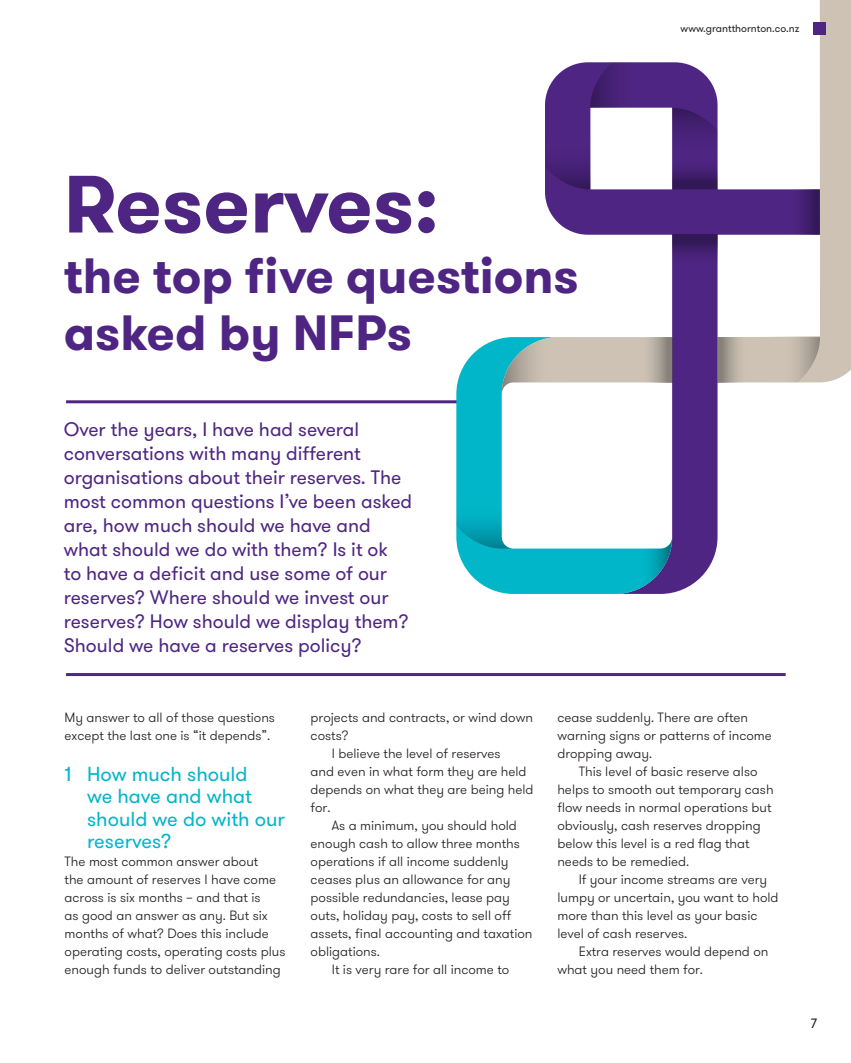
<style>
.page{position:relative;width:851px;height:1063px;background:#fff}
.page>*{position:absolute;margin:0;border:0;box-sizing:border-box;transform-origin:0 0}
.Heading{font:700 81px "GT Walsheim Pro";color:#4e2582}
.Heading-2{font:700 49.5px "GT Walsheim Pro";color:#4e2582}
.Sub_Heading_2{font:20.25px/22.5px "GT Walsheim Pro";color:#00b6c8}
.Opening_paragraph{font:19.5px/24px "GT Walsheim Pro";color:#4e2582}
.C_Body_copy_Indent{font:300 13.5px/18px "GT Walsheim Pro";color:#231f20}
.C_Body_copy{font:300 13.5px/18px "GT Walsheim Pro";color:#231f20}
.t1{font:13.5px "GT Walsheim Pro";color:#231f20}
.t2{font:10.5px "GT Walsheim Pro";color:#231f20}
</style>
<div class="page">
<hr style="left:66px;top:400px;width:394px;height:3px;background:#4e2582">
<hr style="left:66px;top:673px;width:719px;height:3px;background:#4e2582">
<svg style="left:672px;top:393px;width:46px;height:200px;background:#5b358b"></svg>
<svg style="left:456px;top:338px;width:164px;height:256px"></svg>
<svg style="left:456px;top:495px;width:57px;height:54px"></svg>
<svg style="left:620px;top:539px;width:52px;height:55px"></svg>
<svg style="left:545px;top:0;width:305px;height:393px"></svg>
<svg style="left:501px;top:337px;width:73px;height:56px"></svg>
<svg style="left:635px;top:337px;width:37px;height:45px;background:#b3a99e"></svg>
<svg style="left:766px;top:337px;width:53px;height:46px;background:#c4b9ad"></svg>
<svg style="left:717px;top:337px;width:37px;height:45px;background:#b2a89e"></svg>
<div style="left:812px;top:22px;width:13px;height:13px;background:#4e2582"></div>
<p class="t2" style="left:680px;top:22px;width:120px">www.grantthornton.co.nz</p>
<p class="Heading" style="left:64px;top:151px;width:376px">Reserves:</p>
<p class="Heading-2" style="left:64px;top:243px;width:516px">the top five questions</p>
<p class="Heading-2" style="left:64px;top:300px;width:350px">asked by NFPs</p>
<p class="Opening_paragraph" style="left:64px;top:417px;width:350px">Over the years, I have had several conversations with many different organisations about their reserves. The most common questions I’ve been asked are, how much should we have and what should we do with them? Is it ok<br>to have a deficit and use some of our reserves? Where should we invest our reserves? How should we display them?<br>Should we have a reserves policy?</p>
<p class="C_Body_copy" style="left:65px;top:709px;width:212px">My answer to all of those questions except the last one is “it depends”.</p>
<p class="Sub_Heading_2" style="left:87px;top:763px;width:199px;text-indent:-22px">1 How much should<br>we have and what should we do with our reserves?</p>
<p class="C_Body_copy" style="left:65px;top:853px;width:222px">The most common answer about<br>the amount of reserves I have come across is six months – and that is<br>as good an answer as any. But six months of what? Does this include operating costs, operating costs plus enough funds to deliver outstanding</p>
<p class="C_Body_copy" style="left:310px;top:709px;width:224px">projects and contracts, or wind down costs?</p>
<p class="C_Body_copy_Indent" style="left:310px;top:745px;width:224px;text-indent:21px">I believe the level of reserves<br>and even in what form they are held depends on what they are being held for.</p>
<p class="C_Body_copy_Indent" style="left:310px;top:817px;width:223px;text-indent:21px">As a minimum, you should hold enough cash to allow three months operations if all income suddenly ceases plus an allowance for any possible redundancies, lease pay outs, holiday pay, costs to sell off assets, final accounting and taxation obligations.</p>
<p class="C_Body_copy_Indent" style="left:332px;top:961px;width:179px">It is very rare for all income to</p>
<p class="C_Body_copy_Indent" style="left:557px;top:709px;width:216px">cease suddenly. There are often warning signs or patterns of income dropping away.</p>
<p class="C_Body_copy_Indent" style="left:557px;top:763px;width:218px;text-indent:21px">This level of basic reserve also helps to smooth out temporary cash flow needs in normal operations but obviously, cash reserves dropping below this level is a red flag that needs to be remedied.</p>
<p class="C_Body_copy_Indent" style="left:557px;top:871px;width:223px;text-indent:21px">If your income streams are very lumpy or uncertain, you want to hold more than this level as your basic level of cash reserves.</p>
<p class="C_Body_copy_Indent" style="left:557px;top:943px;width:212px;text-indent:21px">Extra reserves would depend on what you need them for.</p>
<p class="t1" style="left:810px;top:1015px;width:8px">7</p>
</div>
